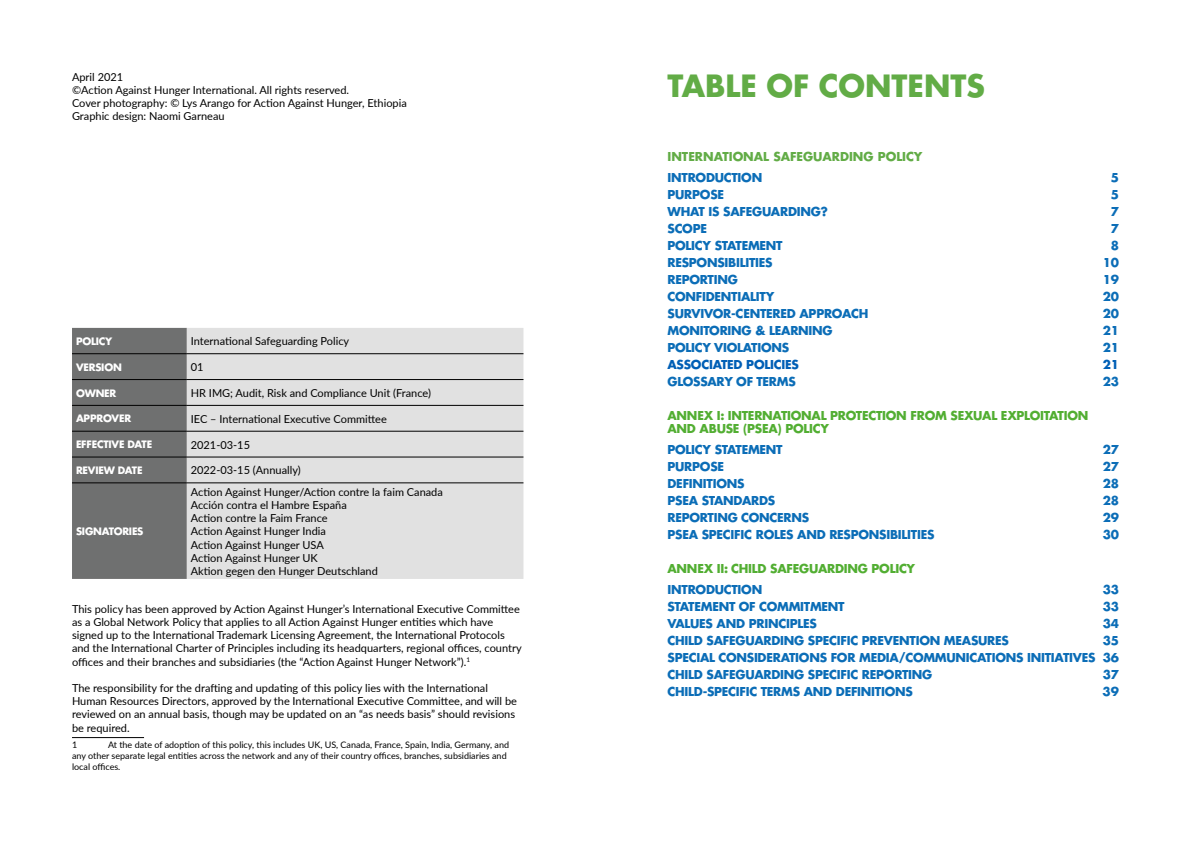
<style>
.page{position:relative;width:1191px;height:842px;background:#fff}
.page>*{position:absolute;margin:0;border:0;box-sizing:border-box;transform-origin:0 0}
.t1{font:700 30px "Futura LT Pro";color:#62ac46}
.t2{font:700 12px/17px "Futura LT Pro";letter-spacing:-.02em;color:#0b6db7;text-align:justify}
.t3{font:700 12px/13px "Futura LT Pro";letter-spacing:-.02em;color:#52ae32}
.t4{font:700 12px "Futura LT Pro";color:#62ac46}
.t5{font:700 12px "Futura LT Pro";letter-spacing:-.02em;color:#005fb6}
.t6{font:11px/13.2px "Lato";color:#000}
.t7{font:700 10px "Futura LT Pro";letter-spacing:-.02em;color:#fff}
.t8{font:9px/10.8px "Lato";color:#000}
</style>
<div class="page">
<div style="left:72px;top:328px;width:115px;height:251px;background:#6f7070"></div>
<div style="left:187px;top:328px;width:336px;height:251px;background:#e1e1e1"></div>
<hr style="left:72px;top:353px;width:115px;height:1px;background:#000">
<hr style="left:187px;top:353px;width:336px;height:1px;background:#000">
<hr style="left:72px;top:379px;width:115px;height:1px;background:#000">
<hr style="left:187px;top:379px;width:336px;height:1px;background:#000">
<hr style="left:72px;top:405px;width:115px;height:1px;background:#000">
<hr style="left:187px;top:405px;width:336px;height:1px;background:#000">
<hr style="left:72px;top:431px;width:115px;height:1px;background:#000">
<hr style="left:187px;top:431px;width:336px;height:1px;background:#000">
<hr style="left:72px;top:456px;width:115px;height:1px;background:#000">
<hr style="left:187px;top:456px;width:336px;height:1px;background:#000">
<hr style="left:72px;top:482px;width:115px;height:1px;background:#000">
<hr style="left:187px;top:482px;width:336px;height:1px;background:#000">
<hr style="left:72px;top:737px;width:72px;height:1px;background:#000">
<p class="t6" style="left:72px;top:70px;width:336px">April 2021<br>©Action Against Hunger International. All rights reserved.<br>Cover photography: © Lys Arango for Action Against Hunger, Ethiopia Graphic design: Naomi Garneau</p>
<h1 class="t1" style="left:667px;top:62px;width:319px">TABLE OF CONTENTS</h1>
<p class="t7" style="left:76px;top:333px;width:38px">POLICY</p>
<p class="t6" style="left:191px;top:334px;width:160px">International Safeguarding Policy</p>
<p class="t7" style="left:76px;top:359px;width:47px">VERSION</p>
<p class="t6" style="left:191px;top:360px;width:14px">01</p>
<p class="t7" style="left:76px;top:385px;width:42px">OWNER</p>
<p class="t6" style="left:191px;top:386px;width:242px">HR IMG; Audit, Risk and Compliance Unit (France)</p>
<p class="t7" style="left:76px;top:411px;width:57px">APPROVER</p>
<p class="t6" style="left:191px;top:412px;width:197px">IEC – International Executive Committee</p>
<p class="t7" style="left:76px;top:437px;width:78px">EFFECTIVE DATE</p>
<p class="t6" style="left:191px;top:437px;width:61px">2021-03-15</p>
<p class="t7" style="left:76px;top:463px;width:68px">REVIEW DATE</p>
<p class="t6" style="left:191px;top:463px;width:111px">2022-03-15 (Annually)</p>
<p class="t6" style="left:191px;top:485px;width:254px">Action Against Hunger/Action contre la faim Canada<br>Acción contra el Hambre España<br>Action contre la Faim France<br>Action Against Hunger India<br>Action Against Hunger USA<br>Action Against Hunger UK<br>Aktion gegen den Hunger Deutschland</p>
<p class="t6" style="left:72px;top:602px;width:451px">This policy has been approved by Action Against Hunger’s International Executive Committee as a Global Network Policy that applies to all Action Against Hunger entities which have signed up to the International Trademark Licensing Agreement, the International Protocols and the International Charter of Principles including its headquarters, regional offices, country offices and their branches and subsidiaries (the “Action Against Hunger Network”).<sup>1</sup></p>
<p class="t6" style="left:72px;top:681px;width:446px">The responsibility for the drafting and updating of this policy lies with the International Human Resources Directors, approved by the International Executive Committee, and will be reviewed on an annual basis, though may be updated on an “as needs basis” should revisions be required.</p>
<p class="t8" style="left:72px;top:739px;width:7px">1</p>
<p class="t7" style="left:76px;top:523px;width:69px">SIGNATORIES</p>
<p class="t8" style="left:72px;top:739px;width:438px;text-indent:36px">At the date of adoption of this policy, this includes UK, US, Canada, France, Spain, India, Germany, and any other separate legal entities across the network and any of their country offices, branches, subsidiaries and local offices.</p>
<p class="t4" style="left:667px;top:147px;width:256px">INTERNATIONAL SAFEGUARDING POLICY</p>
<p class="t2" style="left:667px;top:169px;width:96px">INTRODUCTION</p>
<p class="t2" style="left:1110px;top:169px;width:10px">5</p>
<p class="t2" style="left:667px;top:186px;width:58px">PURPOSE</p>
<p class="t2" style="left:1110px;top:186px;width:10px">5</p>
<p class="t2" style="left:667px;top:203px;width:162px">WHAT IS SAFEGUARDING?</p>
<p class="t2" style="left:1110px;top:203px;width:10px">7</p>
<p class="t2" style="left:667px;top:220px;width:41px">SCOPE</p>
<p class="t2" style="left:1110px;top:220px;width:10px">7</p>
<p class="t2" style="left:667px;top:237px;width:117px">POLICY STATEMENT</p>
<p class="t2" style="left:1110px;top:237px;width:10px">8</p>
<p class="t2" style="left:667px;top:254px;width:107px">RESPONSIBILITIES</p>
<p class="t2" style="left:1102px;top:254px;width:18px">10</p>
<p class="t2" style="left:667px;top:271px;width:72px">REPORTING</p>
<p class="t2" style="left:1102px;top:271px;width:18px">19</p>
<p class="t2" style="left:667px;top:288px;width:108px">CONFIDENTIALITY</p>
<p class="t2" style="left:1102px;top:288px;width:18px">20</p>
<p class="t2" style="left:667px;top:305px;width:202px">SURVIVOR-CENTERED APPROACH</p>
<p class="t2" style="left:1102px;top:305px;width:18px">20</p>
<p class="t2" style="left:667px;top:322px;width:167px">MONITORING &amp; LEARNING</p>
<p class="t2" style="left:1102px;top:322px;width:18px">21</p>
<p class="t2" style="left:667px;top:339px;width:123px">POLICY VIOLATIONS</p>
<p class="t2" style="left:1102px;top:339px;width:18px">21</p>
<p class="t5" style="left:667px;top:355px;width:133px">ASSOCIATED POLICIES</p>
<p class="t5" style="left:1102px;top:355px;width:18px">21</p>
<p class="t2" style="left:667px;top:373px;width:130px">GLOSSARY OF TERMS</p>
<p class="t2" style="left:1102px;top:373px;width:18px">23</p>
<p class="t3" style="left:667px;top:409px;width:422px">ANNEX I: INTERNATIONAL PROTECTION FROM SEXUAL EXPLOITATION<br>AND ABUSE (PSEA) POLICY</p>
<p class="t2" style="left:667px;top:441px;width:117px">POLICY STATEMENT</p>
<p class="t2" style="left:1102px;top:441px;width:18px">27</p>
<p class="t2" style="left:667px;top:458px;width:58px">PURPOSE</p>
<p class="t2" style="left:1102px;top:458px;width:18px">27</p>
<p class="t2" style="left:667px;top:475px;width:78px">DEFINITIONS</p>
<p class="t2" style="left:1102px;top:475px;width:18px">28</p>
<p class="t2" style="left:667px;top:492px;width:109px">PSEA STANDARDS</p>
<p class="t2" style="left:1102px;top:492px;width:18px">28</p>
<p class="t2" style="left:667px;top:509px;width:143px">REPORTING CONCERNS</p>
<p class="t2" style="left:1102px;top:509px;width:18px">29</p>
<p class="t2" style="left:667px;top:526px;width:268px">PSEA SPECIFIC ROLES AND RESPONSIBILITIES</p>
<p class="t2" style="left:1102px;top:526px;width:18px">30</p>
<p class="t3" style="left:667px;top:562px;width:249px">ANNEX II: CHILD SAFEGUARDING POLICY</p>
<p class="t2" style="left:667px;top:581px;width:96px">INTRODUCTION</p>
<p class="t2" style="left:1102px;top:581px;width:18px">33</p>
<p class="t2" style="left:667px;top:598px;width:179px">STATEMENT OF COMMITMENT</p>
<p class="t2" style="left:1102px;top:598px;width:18px">33</p>
<p class="t2" style="left:667px;top:615px;width:151px">VALUES AND PRINCIPLES</p>
<p class="t2" style="left:1102px;top:615px;width:18px">34</p>
<p class="t2" style="left:667px;top:632px;width:343px">CHILD SAFEGUARDING SPECIFIC PREVENTION MEASURES</p>
<p class="t2" style="left:667px;top:632px;width:453px;text-indent:435px">35<br>SPECIAL CONSIDERATIONS FOR MEDIA/COMMUNICATIONS INITIATIVES 36<br>CHILD SAFEGUARDING SPECIFIC REPORTING</p>
<p class="t2" style="left:1102px;top:666px;width:18px">37</p>
<p class="t2" style="left:667px;top:683px;width:247px">CHILD-SPECIFIC TERMS AND DEFINITIONS</p>
<p class="t2" style="left:1102px;top:683px;width:18px">39</p>
</div>
